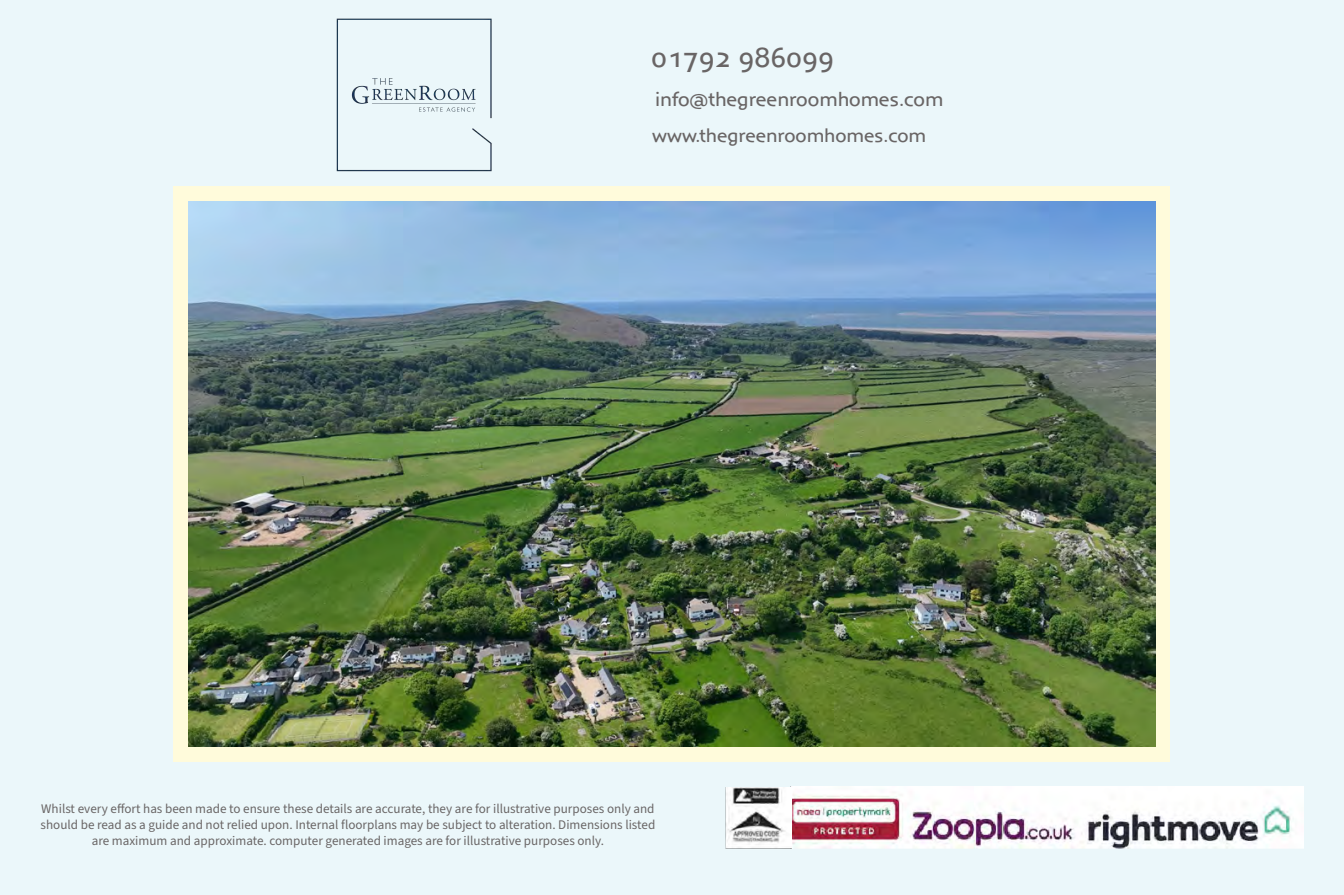
<style>
.page{position:relative;width:1344px;height:895px;background:#ebf7fa}
.page>*{position:absolute;margin:0;border:0;box-sizing:border-box;transform-origin:0 0}
.t1{font:28.35px "Anisette Std Petite";color:#696565}
.t2{font:21px "Anisette Std Petite";color:#696565}
.t3{font:20.3px "Anisette Std Petite";color:#696565}
.t4{font:13.12px/15.8px "Source Sans 3";color:#696565;text-align:center}
</style>
<div class="page">
<img style="left:725px;top:787px;width:578px;height:61px">
<div style="left:174px;top:186px;width:996px;height:575px;background:#fffbdb"></div>
<img style="left:309px;top:18px;width:212px;height:184px">
<img style="left:188px;top:202px;width:968px;height:544px">
<h1 class="t1" style="left:651px;top:42px;width:184px">01792 986099</h1>
<h2 class="t2" style="left:655px;top:87px;width:290px">info@thegreenroomhomes.com</h2>
<h3 class="t3" style="left:652px;top:124px;width:275px">www.thegreenroomhomes.com</h3>
<p class="t4" style="left:41px;top:800px;width:616px">Whilst every effort has been made to ensure these details are accurate, they are for illustrative purposes only and should be read as a guide and not relied upon. Internal floorplans may be subject to alteration. Dimensions listed are maximum and approximate. computer generated images are for illustrative purposes only.</p>
</div>
